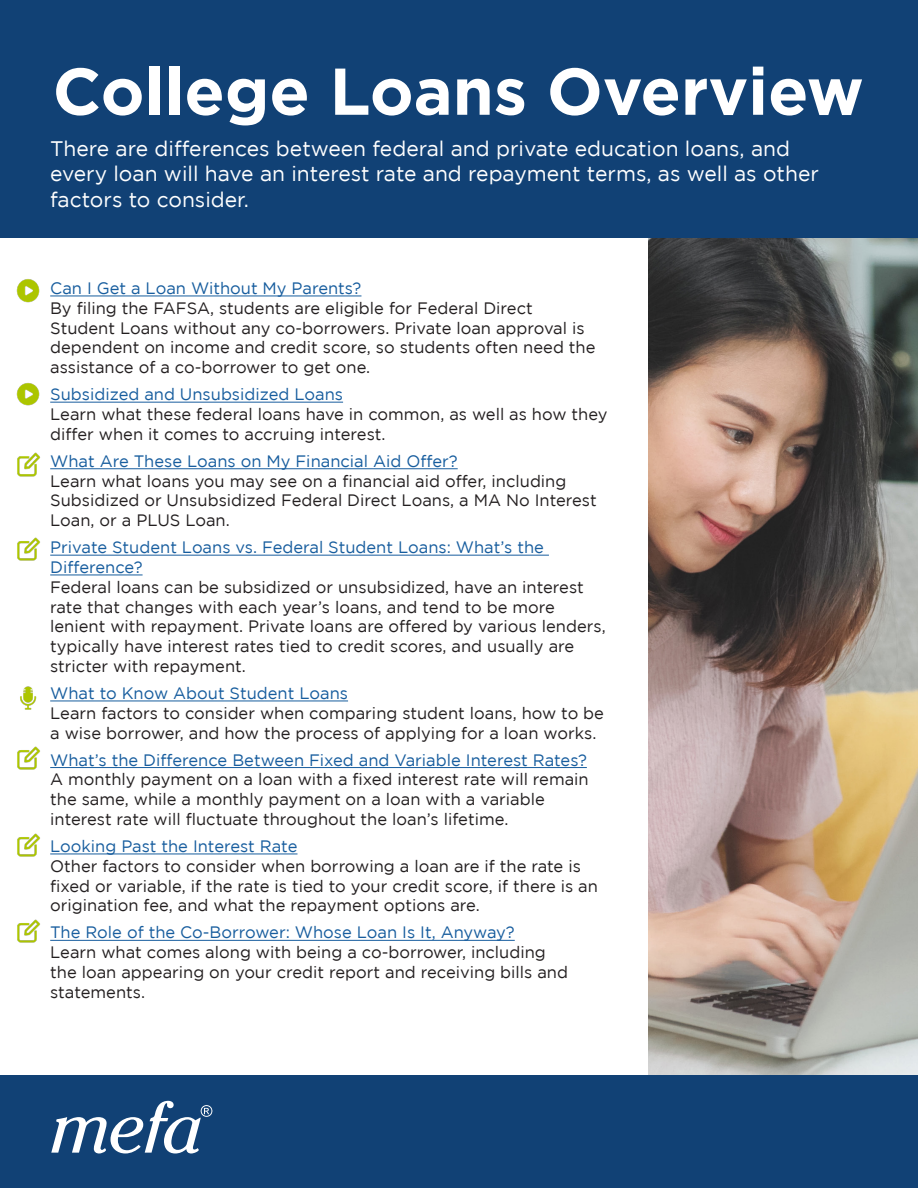
<style>
.page{position:relative;width:918px;height:1188px;background:#fff}
.page>*{position:absolute;margin:0;border:0;box-sizing:border-box;transform-origin:0 0}
.t1{font:700 66px "Gotham";color:#fff}
.t2{font:21px/25.2px "Gotham";color:#fff}
.t3{font:16.5px/19.8px "Gotham";color:#231f20}
.t4{font:16.5px/19.8px "Gotham";color:#175d9e}
</style>
<div class="page">
<img style="left:648px;top:238px;width:270px;height:837px">
<div style="left:0;top:0;width:918px;height:238px;background:#114175"></div>
<div style="left:0;top:1075px;width:918px;height:113px;background:#114175"></div>
<svg style="left:51px;top:1101px;width:161px;height:53px"></svg>
<hr style="left:50px;top:296px;width:311px;height:1px;background:#175d9e">
<hr style="left:50px;top:402px;width:293px;height:1px;background:#175d9e">
<hr style="left:50px;top:468px;width:408px;height:1px;background:#175d9e">
<hr style="left:50px;top:555px;width:499px;height:1px;background:#175d9e">
<hr style="left:50px;top:575px;width:93px;height:1px;background:#175d9e">
<hr style="left:50px;top:701px;width:298px;height:1px;background:#175d9e">
<hr style="left:50px;top:767px;width:537px;height:1px;background:#175d9e">
<hr style="left:50px;top:854px;width:248px;height:1px;background:#175d9e">
<hr style="left:50px;top:940px;width:465px;height:1px;background:#175d9e">
<img style="left:17px;top:453px;width:23px;height:24px">
<img style="left:17px;top:537px;width:23px;height:24px">
<img style="left:17px;top:747px;width:23px;height:23px">
<img style="left:17px;top:833px;width:23px;height:24px">
<img style="left:17px;top:919px;width:23px;height:24px">
<img style="left:20px;top:686px;width:17px;height:24px">
<img style="left:16px;top:279px;width:24px;height:24px">
<img style="left:16px;top:383px;width:24px;height:23px">
<p class="t1" style="left:53px;top:53px;width:813px">College Loans Overview</p>
<p class="t2" style="left:50px;top:136px;width:770px">There are differences between federal and private education loans, and every loan will have an interest rate and repayment terms, as well as other factors to consider.</p>
<p class="t4" style="left:50px;top:278px;width:313px">Can I Get a Loan Without My Parents?</p>
<p class="t3" style="left:50px;top:298px;width:547px">By filing the FAFSA, students are eligible for Federal Direct Student Loans without any co-borrowers. Private loan approval is dependent on income and credit score, so students often need the assistance of a co-borrower to get one.</p>
<p class="t4" style="left:50px;top:384px;width:294px">Subsidized and Unsubsidized Loans</p>
<p class="t3" style="left:50px;top:404px;width:559px">Learn what these federal loans have in common, as well as how they differ when it comes to accruing interest.</p>
<p class="t4" style="left:50px;top:451px;width:409px">What Are These Loans on My Financial Aid Offer?</p>
<p class="t3" style="left:50px;top:471px;width:548px">Learn what loans you may see on a financial aid offer, including<br>Subsidized or Unsubsidized Federal Direct Loans, a MA No Interest<br>Loan, or a PLUS Loan.</p>
<p class="t4" style="left:50px;top:537px;width:495px">Private Student Loans vs. Federal Student Loans: What’s the<br>Difference?</p>
<p class="t3" style="left:50px;top:577px;width:557px">Federal loans can be subsidized or unsubsidized, have an interest rate that changes with each year’s loans, and tend to be more lenient with repayment. Private loans are offered by various lenders, typically have interest rates tied to credit scores, and usually are stricter with repayment.</p>
<p class="t4" style="left:50px;top:683px;width:299px">What to Know About Student Loans</p>
<p class="t3" style="left:50px;top:703px;width:555px">Learn factors to consider when comparing student loans, how to be a wise borrower, and how the process of applying for a loan works.</p>
<p class="t4" style="left:50px;top:750px;width:538px">What’s the Difference Between Fixed and Variable Interest Rates?</p>
<p class="t3" style="left:50px;top:769px;width:540px">A monthly payment on a loan with a fixed interest rate will remain the same, while a monthly payment on a loan with a variable interest rate will fluctuate throughout the loan’s lifetime.</p>
<p class="t4" style="left:50px;top:836px;width:249px">Looking Past the Interest Rate</p>
<p class="t3" style="left:50px;top:856px;width:549px">Other factors to consider when borrowing a loan are if the rate is fixed or variable, if the rate is tied to your credit score, if there is an origination fee, and what the repayment options are.</p>
<p class="t4" style="left:50px;top:922px;width:466px">The Role of the Co-Borrower: Whose Loan Is It, Anyway?</p>
<p class="t3" style="left:50px;top:942px;width:519px">Learn what comes along with being a co-borrower, including the loan appearing on your credit report and receiving bills and statements.</p>
</div>
